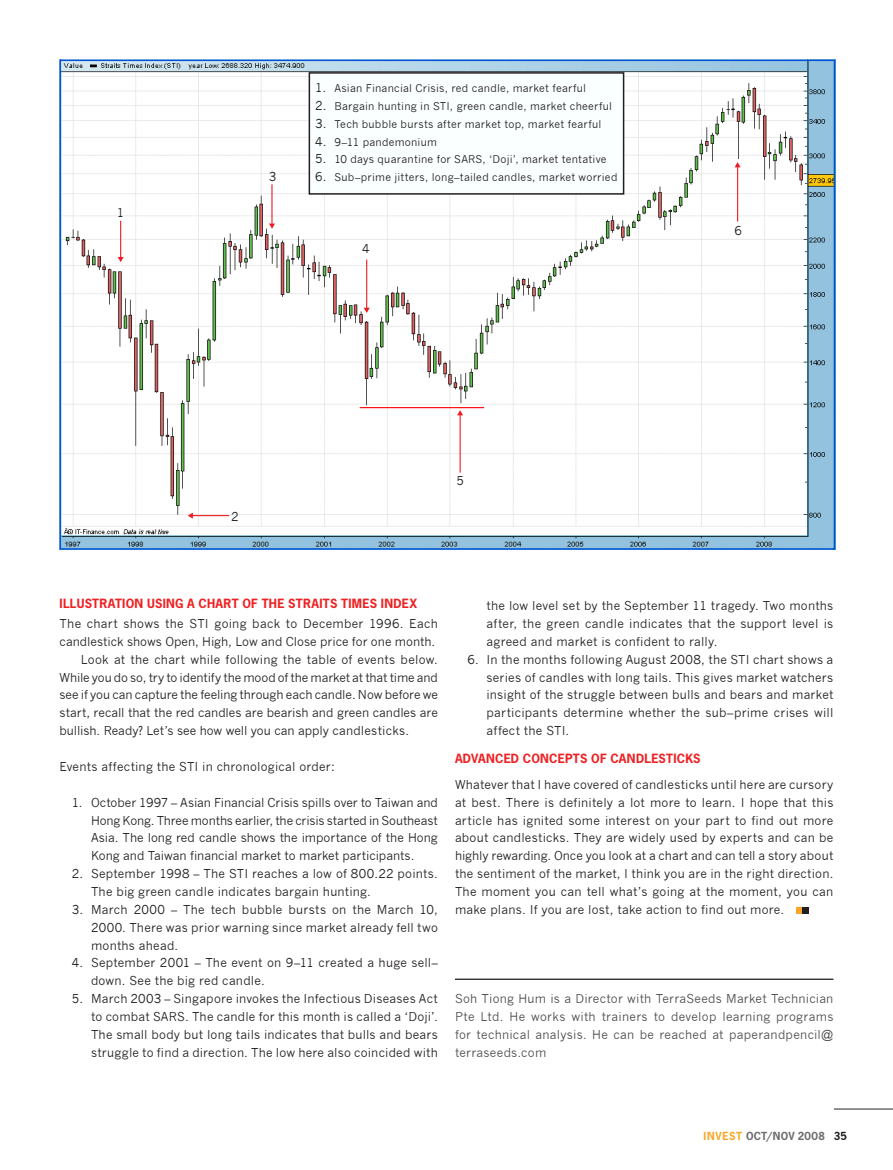
<style>
.page{position:relative;width:893px;height:1170px;background:#fff}
.page>*{position:absolute;margin:0;border:0;box-sizing:border-box;transform-origin:0 0}
.PARA_BULLETS_123{font:12px/17.9px "News Gothic";letter-spacing:.015em;color:#231f20;text-align:justify}
.PARA_FIRST{font:12px/17.9px "News Gothic";letter-spacing:.015em;color:#231f20}
.PARA{font:12px/17.9px "News Gothic";color:#231f20;text-align:justify}
.PARA_FIRST-2{font:12px/17.9px "News Gothic";letter-spacing:.02em;color:#4b4c4d;text-align:justify}
.t1{font:700 12px "News Gothic Std";letter-spacing:.02em;color:#ee2123}
.PARA_BULLETS_123-2{font:10.5px "News Gothic";letter-spacing:.02em;color:#231f20}
.HEADER_GREY{font:700 10.5px "News Gothic Std";letter-spacing:.02em;color:#6c6d70}
.HEADER_GREY-2{font:700 10.5px "News Gothic Std";color:#f9a628}
.HEADER_GREY-3{font:700 10.5px "News Gothic Std";color:#231f20}
.s1{font-size:12px}
</style>
<div class="page">
<svg style="left:796px;top:907px;width:13px;height:6px"></svg>
<hr style="left:455px;top:978px;width:378px;height:1px;background:#000">
<img style="left:59px;top:60px;width:773px;height:489px">
<hr style="left:120px;top:221px;width:1px;height:36px;background:#ee1d23">
<svg style="left:118px;top:257px;width:6px;height:5px"></svg>
<hr style="left:360px;top:407px;width:124px;height:1px;background:#f00">
<div style="left:309px;top:73px;width:315px;height:121px;background:#faffff"></div>
<div style="left:309px;top:72px;width:315px;height:123px;border:2px solid #231f20"></div>
<hr style="left:271px;top:184px;width:2px;height:40px;background:#ee1d23">
<svg style="left:269px;top:223px;width:6px;height:6px"></svg>
<hr style="left:193px;top:515px;width:36px;height:1px;background:#ee1d23">
<svg style="left:188px;top:512px;width:5px;height:6px"></svg>
<hr style="left:366px;top:259px;width:1px;height:49px;background:#ee1d23">
<svg style="left:364px;top:308px;width:6px;height:5px"></svg>
<hr style="left:460px;top:415px;width:1px;height:57px;background:#ee1d23">
<svg style="left:457px;top:410px;width:6px;height:5px"></svg>
<hr style="left:737px;top:167px;width:1px;height:54px;background:#ee1d23">
<svg style="left:735px;top:162px;width:6px;height:5px"></svg>
<hr style="left:834px;top:1108px;width:59px;height:1px;background:#6c6d70">
<p class="PARA" style="left:117px;top:204px;width:9px">1</p>
<p class="PARA" style="left:269px;top:168px;width:9px">3</p>
<p class="PARA_BULLETS_123-2" style="left:315px;top:82px;width:272px"><span class="s1">1.</span> Asian Financial Crisis, red candle, market fearful</p>
<p class="PARA_BULLETS_123-2" style="left:315px;top:100px;width:298px"><span class="s1">2.</span> Bargain hunting in STI, green candle, market cheerful</p>
<p class="PARA_BULLETS_123-2" style="left:315px;top:118px;width:288px"><span class="s1">3.</span> Tech bubble bursts after market top, market fearful</p>
<p class="PARA_BULLETS_123-2" style="left:315px;top:136px;width:123px"><span class="s1">4.</span> 9–11 pandemonium</p>
<p class="PARA_BULLETS_123-2" style="left:315px;top:153px;width:293px"><span class="s1">5.</span> 10 days quarantine for SARS, ‘Doji’, market tentative</p>
<p class="PARA_BULLETS_123-2" style="left:315px;top:171px;width:304px"><span class="s1">6.</span> Sub–prime jitters, long–tailed candles, market worried</p>
<p class="PARA" style="left:362px;top:239px;width:9px">4</p>
<p class="PARA" style="left:231px;top:507px;width:9px">2</p>
<p class="PARA" style="left:456px;top:471px;width:9px">5</p>
<p class="PARA" style="left:734px;top:221px;width:9px">6</p>
<p class="t1" style="left:60px;top:595px;width:359px">ILLUSTRATION USING A CHART OF THE STRAITS TIMES INDEX</p>
<p class="PARA_FIRST" style="left:60px;top:614px;width:380px">The chart shows the STI going back to December 1996. Each candlestick shows Open, High, Low and Close price for one month.</p>
<p class="PARA" style="left:60px;top:650px;width:380px;text-indent:21px">Look at the chart while following the table of events below.<br>While you do so, try to identify the mood of the market at that time and see if you can capture the feeling through each candle. Now before we start, recall that the red candles are bearish and green candles are bullish. Ready? Let’s see how well you can apply candlesticks.</p>
<p class="PARA_FIRST" style="left:60px;top:757px;width:277px">Events affecting the STI in chronological order:</p>
<p class="PARA_BULLETS_123" style="left:91px;top:793px;width:348px;text-indent:-19px">1. October 1997 – Asian Financial Crisis spills over to Taiwan and Hong Kong. Three months earlier, the crisis started in Southeast Asia. The long red candle shows the importance of the Hong Kong and Taiwan financial market to market participants.</p>
<p class="PARA_BULLETS_123" style="left:91px;top:864px;width:348px;text-indent:-19px">2. September 1998 – The STI reaches a low of 800.22 points.<br>The big green candle indicates bargain hunting.</p>
<p class="PARA_BULLETS_123" style="left:91px;top:900px;width:348px;text-indent:-19px">3. March 2000 – The tech bubble bursts on the March 10, 2000. There was prior warning since market already fell two months ahead.</p>
<p class="PARA_BULLETS_123" style="left:91px;top:954px;width:348px;text-indent:-19px">4. September 2001 – The event on 9–11 created a huge sell– down. See the big red candle.</p>
<p class="PARA_BULLETS_123" style="left:91px;top:989px;width:348px;text-indent:-19px">5. March 2003 – Singapore invokes the Infectious Diseases Act to combat SARS. The candle for this month is called a ‘Doji’.<br>The small body but long tails indicates that bulls and bears struggle to find a direction. The low here also coincided with</p>
<p class="PARA_BULLETS_123" style="left:486px;top:597px;width:348px">the low level set by the September 11 tragedy. Two months after, the green candle indicates that the support level is agreed and market is confident to rally.</p>
<p class="PARA_BULLETS_123" style="left:486px;top:650px;width:348px;text-indent:-19px">6. In the months following August 2008, the STI chart shows a series of candles with long tails. This gives market watchers insight of the struggle between bulls and bears and market participants determine whether the sub–prime crises will affect the STI.</p>
<p class="t1" style="left:455px;top:750px;width:247px">ADVANCED CONCEPTS OF CANDLESTICKS</p>
<p class="PARA_FIRST" style="left:455px;top:775px;width:380px;text-align:justify">Whatever that I have covered of candlesticks until here are cursory at best. There is definitely a lot more to learn. I hope that this article has ignited some interest on your part to find out more about candlesticks. They are widely used by experts and can be highly rewarding. Once you look at a chart and can tell a story about the sentiment of the market, I think you are in the right direction.<br>The moment you can tell what’s going at the moment, you can make plans. If you are lost, take action to find out more.</p>
<p class="PARA_FIRST-2" style="left:455px;top:989px;width:380px">Soh Tiong Hum is a Director with TerraSeeds Market Technician Pte Ltd. He works with trainers to develop learning programs for technical analysis. He can be reached at paperandpencil@ terraseeds.com</p>
<p class="HEADER_GREY-2" style="left:704px;top:1129px;width:27px">INVEST</p>
<p class="HEADER_GREY" style="left:746px;top:1129px;width:80px">OCT/NOV 2008</p>
<p class="HEADER_GREY-3" style="left:834px;top:1129px;width:15px">35</p>
</div>
